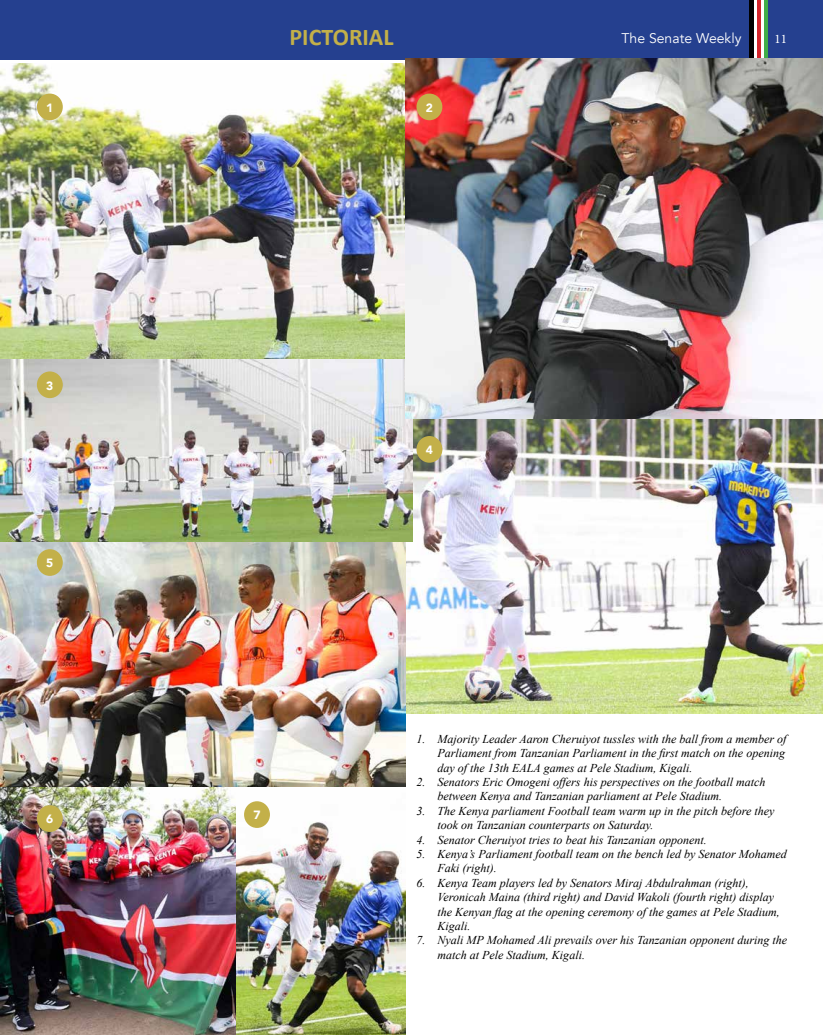
<style>
.page{position:relative;width:823px;height:1035px;background:#fff}
.page>*{position:absolute;margin:0;border:0;box-sizing:border-box;transform-origin:0 0}
.t1{font:700 24px "Calibri";color:#c3b049}
.t2{font:14px "Avenir";color:#fff}
.t3{font:13px "Minion Pro";color:#fff}
.t4{font:italic 12px/14.4px "Times New Roman";color:#000}
.t5{font:900 12px "Avenir";color:#fff}
</style>
<div class="page">
<div style="left:0;top:0;width:822px;height:60px;background:#25408f"></div>
<hr style="left:749px;top:0;width:4px;height:59px;background:#000">
<svg style="left:756px;top:0;width:4px;height:58px"></svg>
<svg style="left:763px;top:0;width:4px;height:58px"></svg>
<hr style="left:754px;top:0;width:2px;height:59px;background:#fff">
<hr style="left:760px;top:0;width:3px;height:59px;background:#fff">
<img style="left:405px;top:58px;width:417px;height:655px">
<img style="left:0;top:541px;width:405px;height:246px">
<img style="left:0;top:787px;width:405px;height:248px">
<img style="left:0;top:357px;width:412px;height:184px">
<img style="left:0;top:63px;width:405px;height:295px">
<div style="left:37px;top:549px;width:26px;height:27px;background:#c3b049;border-radius:50%"></div>
<div style="left:244px;top:801px;width:26px;height:27px;background:#c3b049;border-radius:50%"></div>
<div style="left:37px;top:805px;width:26px;height:27px;background:#c3b049;border-radius:50%"></div>
<div style="left:37px;top:94px;width:26px;height:26px;background:#c3b049;border-radius:50%"></div>
<div style="left:416px;top:94px;width:26px;height:26px;background:#c3b049;border-radius:50%"></div>
<div style="left:37px;top:371px;width:26px;height:27px;background:#c3b049;border-radius:50%"></div>
<div style="left:416px;top:436px;width:26px;height:27px;background:#c3b049;border-radius:50%"></div>
<h1 class="t1" style="left:289px;top:20px;width:106px">PICTORIAL</h1>
<p class="t2" style="left:621px;top:30px;width:121px">The Senate Weekly</p>
<p class="t3" style="left:774px;top:30px;width:14px">11</p>
<p class="t5" style="left:46px;top:97px;width:9px">1</p>
<p class="t5" style="left:425px;top:97px;width:9px">2</p>
<p class="t5" style="left:46px;top:375px;width:9px">3</p>
<p class="t5" style="left:46px;top:553px;width:9px">5</p>
<p class="t5" style="left:46px;top:809px;width:9px">6</p>
<p class="t5" style="left:253px;top:805px;width:9px">7</p>
<p class="t5" style="left:425px;top:440px;width:9px">4</p>
<p class="t4" style="left:437px;top:731px;width:350px;text-align:justify;text-indent:-21px">1. Majority Leader Aaron Cheruiyot tussles with the ball from a member of Parliament from Tanzanian Parliament in the first match on the opening day of the 13th EALA games at Pele Stadium, Kigali.</p>
<p class="t4" style="left:437px;top:774px;width:329px;text-indent:-21px">2. Senators Eric Omogeni offers his perspectives on the football match between Kenya and Tanzanian parliament at Pele Stadium.</p>
<p class="t4" style="left:437px;top:803px;width:338px;text-indent:-21px">3. The Kenya parliament Football team warm up in the pitch before they took on Tanzanian counterparts on Saturday.</p>
<p class="t4" style="left:416px;top:832px;width:291px">4. Senator Cheruiyot tries to beat his Tanzanian opponent.</p>
<p class="t4" style="left:437px;top:846px;width:351px;text-indent:-21px">5. Kenya’s Parliament football team on the bench led by Senator Mohamed<br>Faki (right).</p>
<p class="t4" style="left:437px;top:875px;width:343px;text-indent:-21px">6. Kenya Team players led by Senators Miraj Abdulrahman (right), Veronicah Maina (third right) and David Wakoli (fourth right) display the Kenyan flag at the opening ceremony of the games at Pele Stadium, Kigali.</p>
<p class="t4" style="left:437px;top:933px;width:351px;text-indent:-21px">7. Nyali MP Mohamed Ali prevails over his Tanzanian opponent during the match at Pele Stadium, Kigali.</p>
</div>
